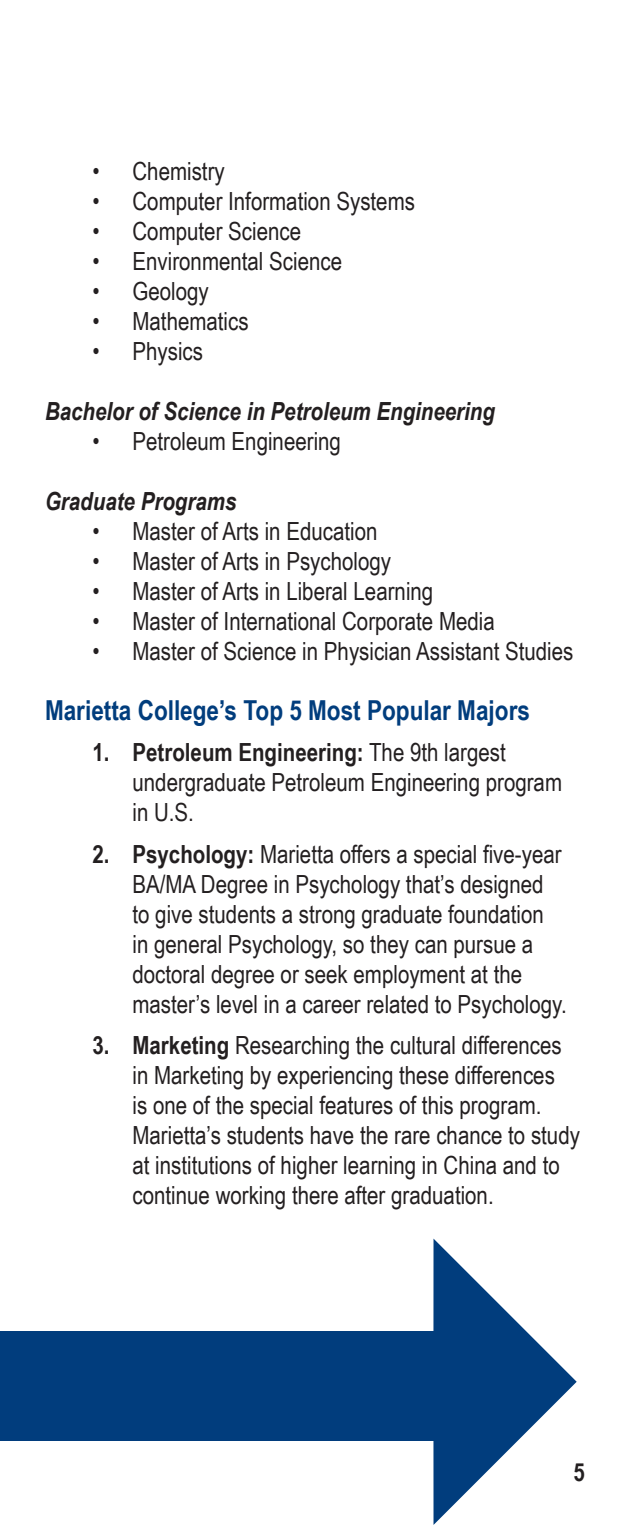
<style>
.page{position:relative;width:630px;height:1530px;background:#fff}
.page>*{position:absolute;margin:0;border:0;box-sizing:border-box;transform-origin:0 0}
.HEADING{font:700 27.5px "Arial Narrow";color:#013d7d}
.BULLET_LIST{font:25px/30px "Arial Narrow";color:#231f20}
.HEADING_2{font:italic 700 25px "Arial Narrow";color:#231f20}
.t1{font:700 25px "Arial Narrow";color:#231f20}
.s1{font-weight:700}
</style>
<div class="page">
<svg style="left:433px;top:1239px;width:144px;height:286px"></svg>
<div style="left:0;top:1331px;width:436px;height:110px;background:#013d7d"></div>
<p class="BULLET_LIST" style="left:92px;top:155px;width:134px">• Chemistry</p>
<p class="BULLET_LIST" style="left:92px;top:185px;width:324px">• Computer Information Systems</p>
<p class="BULLET_LIST" style="left:92px;top:215px;width:210px">• Computer Science</p>
<p class="BULLET_LIST" style="left:92px;top:245px;width:251px">• Environmental Science</p>
<p class="BULLET_LIST" style="left:92px;top:275px;width:118px">• Geology</p>
<p class="BULLET_LIST" style="left:92px;top:305px;width:158px">• Mathematics</p>
<p class="BULLET_LIST" style="left:92px;top:335px;width:112px">• Physics</p>
<p class="HEADING_2" style="left:45px;top:392px;width:452px">Bachelor of Science in Petroleum Engineering</p>
<p class="BULLET_LIST" style="left:92px;top:425px;width:250px">• Petroleum Engineering</p>
<p class="HEADING_2" style="left:45px;top:482px;width:193px">Graduate Programs</p>
<p class="BULLET_LIST" style="left:92px;top:515px;width:287px">• Master of Arts in Education</p>
<p class="BULLET_LIST" style="left:92px;top:545px;width:300px">• Master of Arts in Psychology</p>
<p class="BULLET_LIST" style="left:92px;top:575px;width:342px">• Master of Arts in Liberal Learning</p>
<p class="BULLET_LIST" style="left:92px;top:605px;width:404px">• Master of International Corporate Media</p>
<p class="BULLET_LIST" style="left:92px;top:635px;width:483px">• Master of Science in Physician Assistant Studies</p>
<p class="HEADING" style="left:45px;top:690px;width:486px">Marietta College’s Top 5 Most Popular Majors</p>
<p class="BULLET_LIST" style="left:132px;top:737px;width:431px;text-indent:-40px"><span class="s1">1. Petroleum Engineering:</span> The 9th largest undergraduate Petroleum Engineering program in U.S.</p>
<p class="BULLET_LIST" style="left:132px;top:838px;width:436px;text-indent:-40px"><span class="s1">2. Psychology:</span> Marietta offers a special five-year BA/MA Degree in Psychology that’s designed to give students a strong graduate foundation<br>in general Psychology, so they can pursue a doctoral degree or seek employment at the master’s level in a career related to Psychology.</p>
<p class="BULLET_LIST" style="left:132px;top:1029px;width:449px;text-indent:-40px"><span class="s1">3. Marketing</span> Researching the cultural differences in Marketing by experiencing these differences<br>is one of the special features of this program.<br>Marietta’s students have the rare chance to study at institutions of higher learning in China and to continue working there after graduation.</p>
<p class="t1" style="left:574px;top:1453px;width:13px">5</p>
</div>
